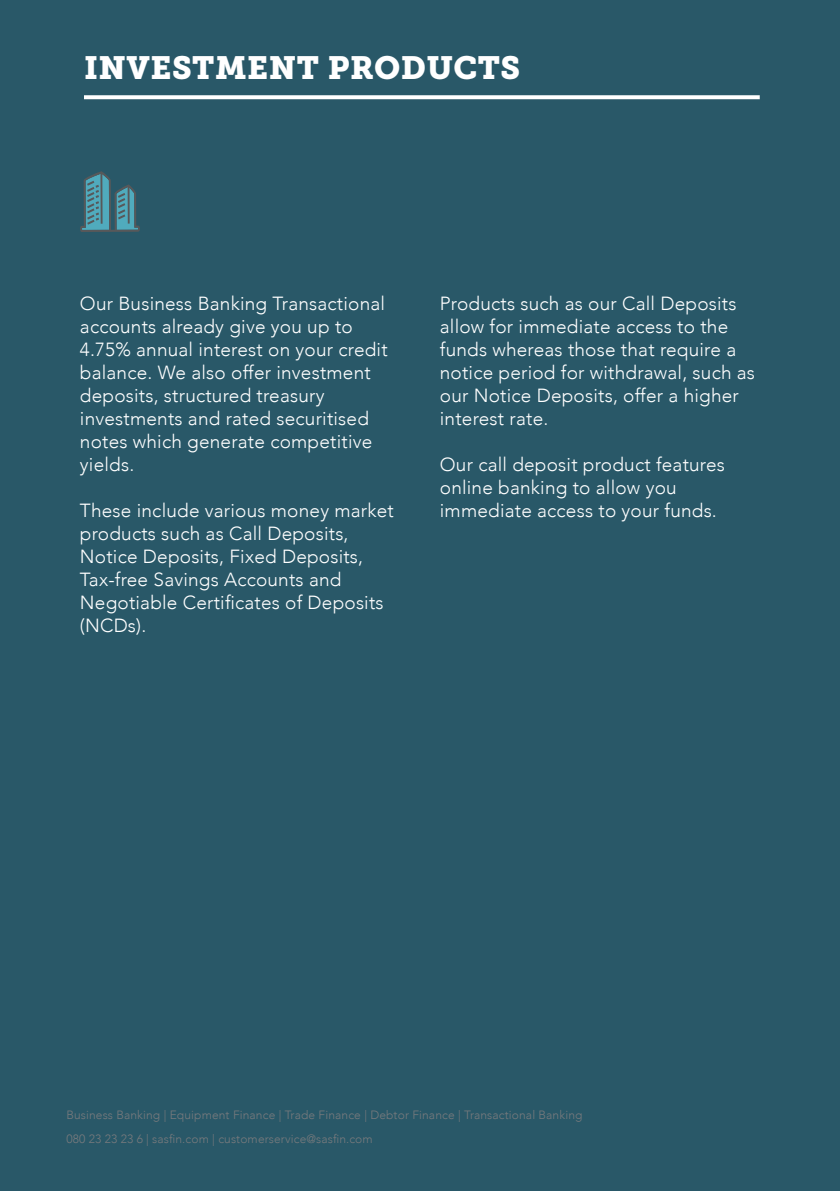
<style>
.page{position:relative;width:840px;height:1191px;background:#fff}
.page>*{position:absolute;margin:0;border:0;box-sizing:border-box;transform-origin:0 0}
.t1{font:32px "Museo Slab 900";letter-spacing:.015em;color:#fff}
.t2{font:300 19px/23px "Avenir";letter-spacing:.01em;color:#fff}
.t3{font:300 12px/24px "Avenir";letter-spacing:.01em;color:#787a7d}
</style>
<div class="page">
<div style="left:0;top:0;width:839px;height:1191px;background:#295868"></div>
<svg style="left:84px;top:95px;width:675px;height:4px;background:#f1f4f5"></svg>
<svg style="left:80px;top:171px;width:60px;height:61px"></svg>
<h1 class="t1" style="left:84px;top:50px;width:437px">INVESTMENT PRODUCTS</h1>
<p class="t2" style="left:80px;top:292px;width:309px">Our Business Banking Transactional accounts already give you up to<br>4.75% annual interest on your credit balance. We also offer investment deposits, structured treasury investments and rated securitised notes which generate competitive yields.</p>
<p class="t2" style="left:80px;top:499px;width:315px">These include various money market products such as Call Deposits,<br>Notice Deposits, Fixed Deposits,<br>Tax-free Savings Accounts and<br>Negotiable Certificates of Deposits (NCDs).</p>
<p class="t2" style="left:439px;top:292px;width:316px">Products such as our Call Deposits allow for immediate access to the funds whereas those that require a notice period for withdrawal, such as our Notice Deposits, offer a higher interest rate.</p>
<p class="t2" style="left:439px;top:453px;width:286px">Our call deposit product features online banking to allow you immediate access to your funds.</p>
<p class="t3" style="left:66px;top:1102px;width:517px">Business Banking | Equipment Finance | Trade Finance | Debtor Finance | Transactional Banking<br>080 23 23 23 6 | sasfin.com | customerservice@sasfin.com</p>
</div>
